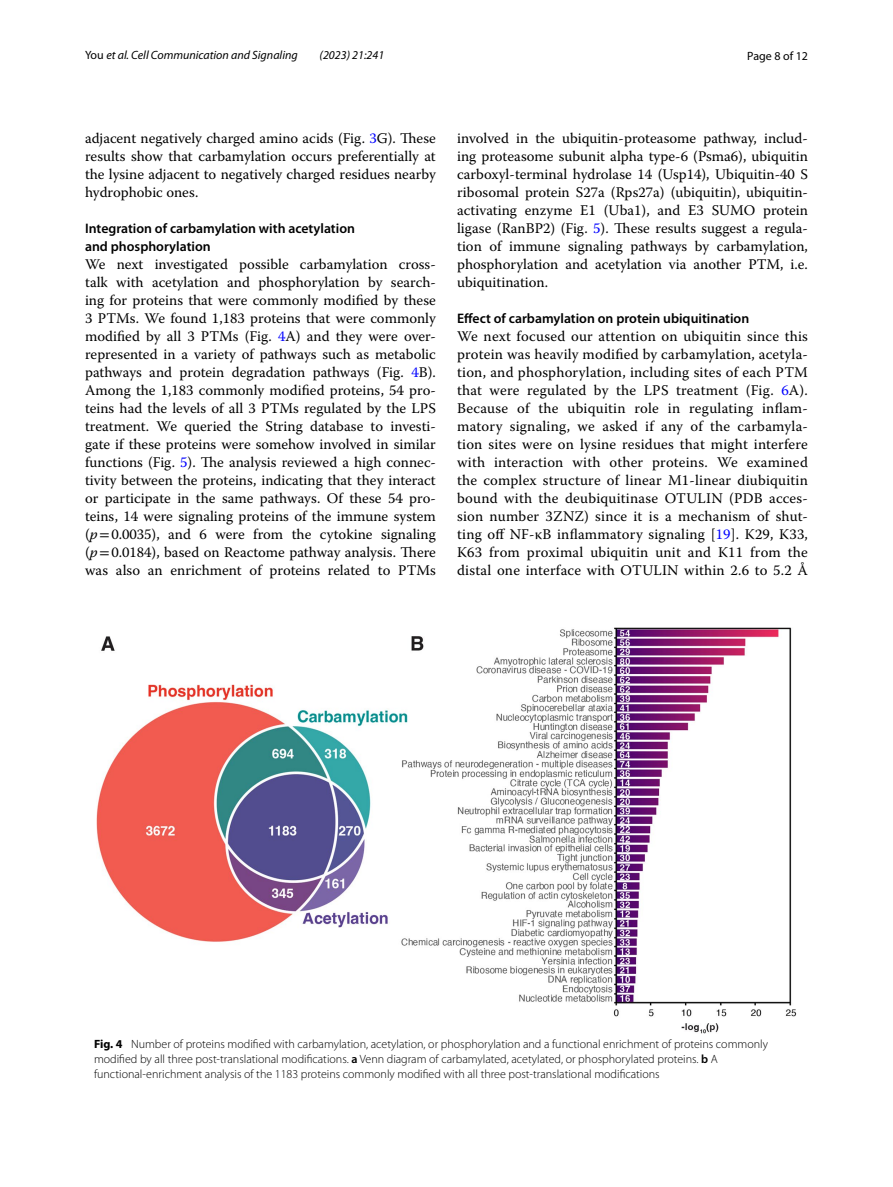
<style>
.page{position:relative;width:893px;height:1187px;background:#fff}
.page>*{position:absolute;margin:0;border:0;box-sizing:border-box;transform-origin:0 0}
.t1{font:14.7px/18px "Warnock Pro";color:#000;text-align:justify}
.t2{font:600 13.8px/18px "Myriad Pro";color:#000}
.t3{font:300 12px/15px "Myriad Pro";color:#000}
.t4{font:italic 12px "Myriad Pro";color:#000}
.t5{font:12px "Myriad Pro";color:#000}
.s1{font-style:normal}
.s2{color:#00f}
.s3{font-style:italic}
.s4{font-family:"STIX"}
.s5{font-weight:700}
.s6{font-weight:600}
</style>
<div class="page">
<img style="left:96px;top:627px;width:701px;height:406px">
<p class="t4" style="left:85px;top:48px;width:214px"><span class="s1">You</span> et al. Cell Communication and Signaling</p>
<p class="t4" style="left:320px;top:48px;width:66px">(2023) 21:241</p>
<p class="t5" style="left:747px;top:48px;width:62px">Page 8 of 12</p>
<p class="t1" style="left:85px;top:128px;width:352px">adjacent negatively charged amino acids (Fig. <span class="s2">3</span>G). These results show that carbamylation occurs preferentially at the lysine adjacent to negatively charged residues nearby hydrophobic ones.</p>
<p class="t2" style="left:85px;top:219px;width:271px">Integration of carbamylation with acetylation and phosphorylation</p>
<p class="t1" style="left:85px;top:254px;width:352px">We next investigated possible carbamylation cross&shy;talk with acetylation and phosphorylation by search&shy;ing for proteins that were commonly modified by these 3 PTMs. We found 1,183 proteins that were commonly modified by all 3 PTMs (Fig. <span class="s2">4</span>A) and they were over&shy;represented in a variety of pathways such as metabolic pathways and protein degradation pathways (Fig. <span class="s2">4</span>B).<br>Among the 1,183 commonly modified proteins, 54 pro&shy;teins had the levels of all 3 PTMs regulated by the LPS treatment. We queried the String database to investi&shy;gate if these proteins were somehow involved in similar functions (Fig. <span class="s2">5</span>). The analysis reviewed a high connec&shy;tivity between the proteins, indicating that they interact or participate in the same pathways. Of these 54 pro&shy;teins, 14 were signaling proteins of the immune system (<span class="s3">p</span><span class="s4">=</span>0.0035), and 6 were from the cytokine signaling (<span class="s3">p</span><span class="s4">=</span>0.0184), based on Reactome pathway analysis. There was also an enrichment of proteins related to PTMs</p>
<p class="t1" style="left:457px;top:128px;width:352px">involved in the ubiquitin-proteasome pathway, includ&shy;ing proteasome subunit alpha type-6 (Psma6), ubiquitin carboxyl-terminal hydrolase 14 (Usp14), Ubiquitin-40 S ribosomal protein S27a (Rps27a) (ubiquitin), ubiquitin&shy;activating enzyme E1 (Uba1), and E3 SUMO protein ligase (RanBP2) (Fig. <span class="s2">5</span>). These results suggest a regula&shy;tion of immune signaling pathways by carbamylation, phosphorylation and acetylation via another PTM, i.e. ubiquitination.</p>
<p class="t2" style="left:457px;top:309px;width:294px">Effect of carbamylation on protein ubiquitination</p>
<p class="t1" style="left:457px;top:326px;width:352px">We next focused our attention on ubiquitin since this protein was heavily modified by carbamylation, acetyla&shy;tion, and phosphorylation, including sites of each PTM that were regulated by the LPS treatment (Fig. <span class="s2">6</span>A).<br>Because of the ubiquitin role in regulating inflam&shy;matory signaling, we asked if any of the carbamyla&shy;tion sites were on lysine residues that might interfere with interaction with other proteins. We examined the complex structure of linear M1-linear diubiquitin bound with the deubiquitinase OTULIN (PDB acces&shy;sion number 3ZNZ) since it is a mechanism of shut&shy;ting off NF-κB inflammatory signaling [<span class="s2">19</span>]. K29, K33, K63 from proximal ubiquitin unit and K11 from the distal one interface with OTULIN within 2.6 to 5.2 Å</p>
<p class="t3" style="left:94px;top:1036px;width:675px"><span class="s5">Fig. 4</span> Number of proteins modified with carbamylation, acetylation, or phosphorylation and a functional enrichment of proteins commonly modified by all three post-translational modifications. <span class="s6">a</span> Venn diagram of carbamylated, acetylated, or phosphorylated proteins. <span class="s6">b</span> A functional-enrichment analysis of the 1183 proteins commonly modified with all three post-translational modifications</p>
</div>
